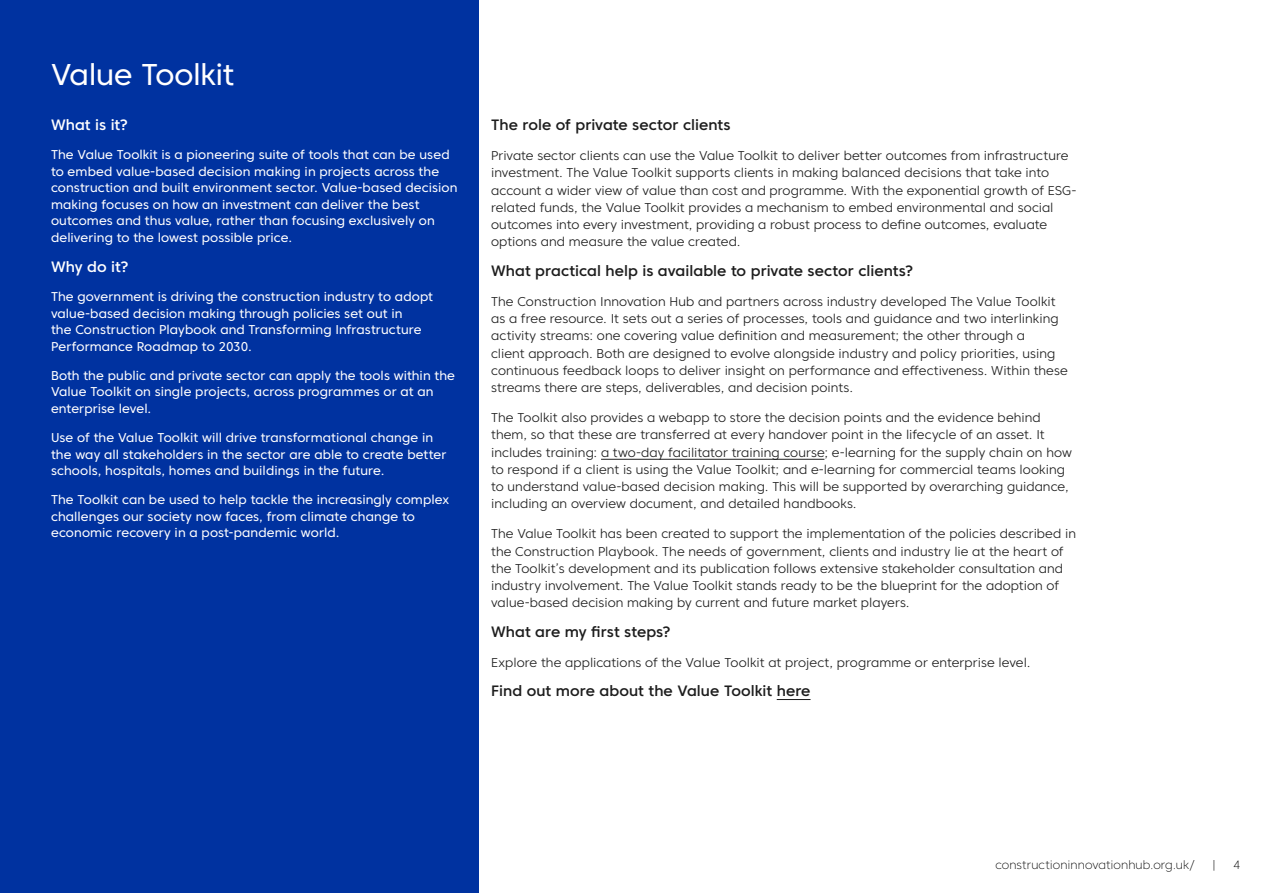
<style>
.page{position:relative;width:1263px;height:893px;background:#fff}
.page>*{position:absolute;margin:0;border:0;box-sizing:border-box;transform-origin:0 0}
.t1{font:30px "Core Sans C 45";letter-spacing:-.01em;color:#fff}
.t2{font:500 15px "Core Sans C 55";color:#1d1d1d}
.t3{font:500 15px "Core Sans C 55";color:#fff}
.t4{font:300 12.75px/17.2px "Core Sans C 35";letter-spacing:.005em;color:#1d1d1d}
.t5{font:12.75px/16.5px "Core Sans C 45";letter-spacing:.005em;color:#fff}
.t6{font:200 12px "Core Sans C 25";letter-spacing:.01em;color:#000}
</style>
<div class="page">
<div style="left:0;top:0;width:478px;height:893px;background:#0032a0"></div>
<hr style="left:601px;top:459px;width:223px;height:1px;background:#1d1d1d">
<hr style="left:777px;top:699px;width:33px;height:1px;background:#1d1d1d">
<h1 class="t1" style="left:51px;top:56px;width:185px">Value Toolkit</h1>
<p class="t3" style="left:51px;top:115px;width:79px">What is it?</p>
<p class="t5" style="left:51px;top:146px;width:408px">The Value Toolkit is a pioneering suite of tools that can be used to embed value-based decision making in projects across the construction and built environment sector. Value-based decision making focuses on how an investment can deliver the best outcomes and thus value, rather than focusing exclusively on delivering to the lowest possible price.</p>
<p class="t3" style="left:51px;top:257px;width:79px">Why do it?</p>
<p class="t5" style="left:51px;top:288px;width:384px">The government is driving the construction industry to adopt value-based decision making through policies set out in<br>the Construction Playbook and Transforming Infrastructure Performance Roadmap to 2030.</p>
<p class="t5" style="left:51px;top:367px;width:405px">Both the public and private sector can apply the tools within the<br>Value Toolkit on single projects, across programmes or at an enterprise level.</p>
<p class="t5" style="left:51px;top:429px;width:397px">Use of the Value Toolkit will drive transformational change in the way all stakeholders in the sector are able to create better schools, hospitals, homes and buildings in the future.</p>
<p class="t5" style="left:51px;top:492px;width:400px">The Toolkit can be used to help tackle the increasingly complex challenges our society now faces, from climate change to economic recovery in a post-pandemic world.</p>
<p class="t2" style="left:491px;top:115px;width:241px">The role of private sector clients</p>
<p class="t4" style="left:491px;top:147px;width:587px">Private sector clients can use the Value Toolkit to deliver better outcomes from infrastructure investment. The Value Toolkit supports clients in making balanced decisions that take into account a wider view of value than cost and programme. With the exponential growth of ESG&shy;related funds, the Value Toolkit provides a mechanism to embed environmental and social outcomes into every investment, providing a robust process to define outcomes, evaluate options and measure the value created.</p>
<p class="t2" style="left:491px;top:261px;width:424px">What practical help is available to private sector clients?</p>
<p class="t4" style="left:491px;top:293px;width:578px">The Construction Innovation Hub and partners across industry developed The Value Toolkit as a free resource. It sets out a series of processes, tools and guidance and two interlinking activity streams: one covering value definition and measurement; the other through a<br>client approach. Both are designed to evolve alongside industry and policy priorities, using continuous feedback loops to deliver insight on performance and effectiveness. Within these streams there are steps, deliverables, and decision points.</p>
<p class="t4" style="left:491px;top:409px;width:582px">The Toolkit also provides a webapp to store the decision points and the evidence behind them, so that these are transferred at every handover point in the lifecycle of an asset. It includes training: a two-day facilitator training course; e-learning for the supply chain on how to respond if a client is using the Value Toolkit; and e-learning for commercial teams looking to understand value-based decision making. This will be supported by overarching guidance, including an overview document, and detailed handbooks.</p>
<p class="t4" style="left:491px;top:525px;width:586px">The Value Toolkit has been created to support the implementation of the policies described in the Construction Playbook. The needs of government, clients and industry lie at the heart of the Toolkit’s development and its publication follows extensive stakeholder consultation and industry involvement. The Value Toolkit stands ready to be the blueprint for the adoption of value-based decision making by current and future market players.</p>
<p class="t2" style="left:491px;top:622px;width:181px">What are my first steps?</p>
<p class="t4" style="left:491px;top:654px;width:541px">Explore the applications of the Value Toolkit at project, programme or enterprise level.</p>
<p class="t2" style="left:491px;top:682px;width:321px">Find out more about the Value Toolkit here</p>
<p class="t6" style="left:995px;top:857px;width:201px">constructioninnovationhub.org.uk/</p>
<p class="t6" style="left:1212px;top:857px;width:5px">|</p>
<p class="t6" style="left:1233px;top:857px;width:8px">4</p>
</div>
